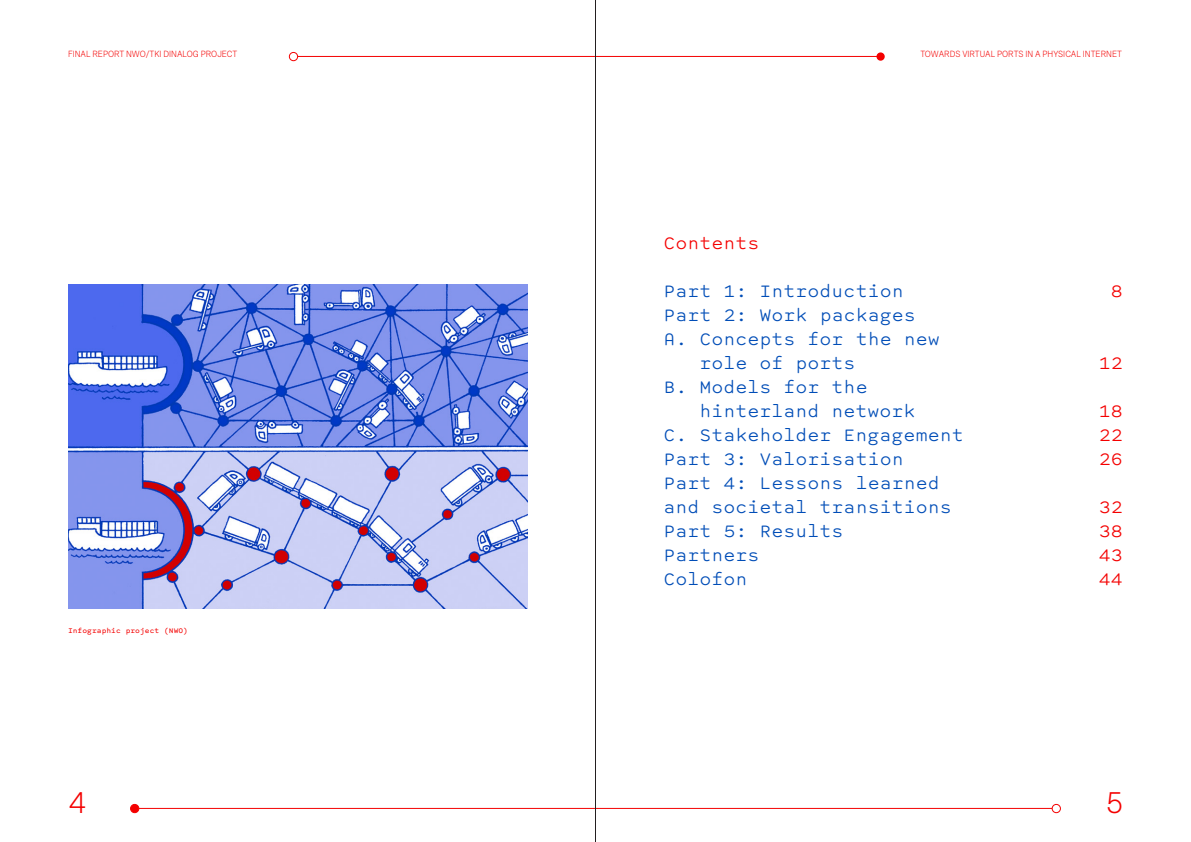
<style>
.page{position:relative;width:1191px;height:842px;background:#fff}
.page>*{position:absolute;margin:0;border:0;box-sizing:border-box;transform-origin:0 0}
.t1{font:300 30px "Scto Grotesk A";color:#f40000}
.Kopje{font:300 20px/24px "Spot Mono";color:#004db7}
.Kopje-2{font:300 20px "Spot Mono";color:#f40000}
.t2{font:300 9px "Scto Grotesk B";color:#f40000}
.Onderschrift{font:8px "Spot Mono";color:#f40000}
</style>
<div class="page">
<hr style="left:139px;top:808px;width:913px;height:1px;background:#f40000">
<hr style="left:298px;top:56px;width:585px;height:1px;background:#f40000">
<div style="left:289px;top:52px;width:9px;height:9px;border:1px solid #f40000;border-radius:50%"></div>
<div style="left:876px;top:52px;width:8px;height:9px;background:#f40000;border-radius:50%"></div>
<div style="left:131px;top:804px;width:8px;height:9px;background:#f40000;border-radius:50%"></div>
<div style="left:130px;top:804px;width:9px;height:9px;border:1px solid #f40000;border-radius:50%"></div>
<div style="left:1052px;top:804px;width:8px;height:9px;border:1px solid #f40000;border-radius:50%"></div>
<img style="left:68px;top:285px;width:459px;height:324px">
<hr style="left:595px;top:0;width:1px;height:842px;background:#231f20">
<p class="t2" style="left:68px;top:48px;width:171px">FINAL REPORT NWO/TKI DINALOG PROJECT</p>
<p class="t2" style="left:920px;top:48px;width:203px">TOWARDS VIRTUAL PORTS IN A PHYSICAL INTERNET</p>
<p class="Onderschrift" style="left:68px;top:625px;width:122px">Infographic project (NWO)</p>
<p class="Kopje-2" style="left:663px;top:231px;width:97px">Contents</p>
<p class="Kopje" style="left:663px;top:279px;width:242px">Part 1: Introduction</p>
<p class="Kopje" style="left:663px;top:303px;width:254px">Part 2: Work packages</p>
<p class="Kopje" style="left:699px;top:327px;width:242px;text-indent:-36px">A. Concepts for the new role of ports</p>
<p class="Kopje" style="left:699px;top:375px;width:218px;text-indent:-36px">B. Models for the hinterland network</p>
<p class="Kopje" style="left:663px;top:423px;width:302px">C. Stakeholder Engagement</p>
<p class="Kopje" style="left:663px;top:447px;width:242px">Part 3: Valorisation</p>
<p class="Kopje" style="left:663px;top:471px;width:290px">Part 4: Lessons learned and societal transitions</p>
<p class="Kopje" style="left:663px;top:519px;width:182px">Part 5: Results</p>
<p class="Kopje" style="left:663px;top:543px;width:97px">Partners</p>
<p class="Kopje" style="left:663px;top:567px;width:85px">Colofon</p>
<p class="Kopje-2" style="left:1111px;top:279px;width:13px">8</p>
<p class="Kopje-2" style="left:1099px;top:351px;width:25px">12</p>
<p class="Kopje-2" style="left:1099px;top:399px;width:25px">18</p>
<p class="Kopje-2" style="left:1099px;top:423px;width:25px">22</p>
<p class="Kopje-2" style="left:1099px;top:447px;width:25px">26</p>
<p class="Kopje-2" style="left:1099px;top:495px;width:25px">32</p>
<p class="Kopje-2" style="left:1099px;top:519px;width:25px">38</p>
<p class="Kopje-2" style="left:1099px;top:543px;width:25px">43</p>
<p class="Kopje-2" style="left:1099px;top:567px;width:25px">44</p>
<h1 class="t1" style="left:68px;top:785px;width:20px">4</h1>
<h1 class="t1" style="left:1106px;top:785px;width:18px">5</h1>
</div>
